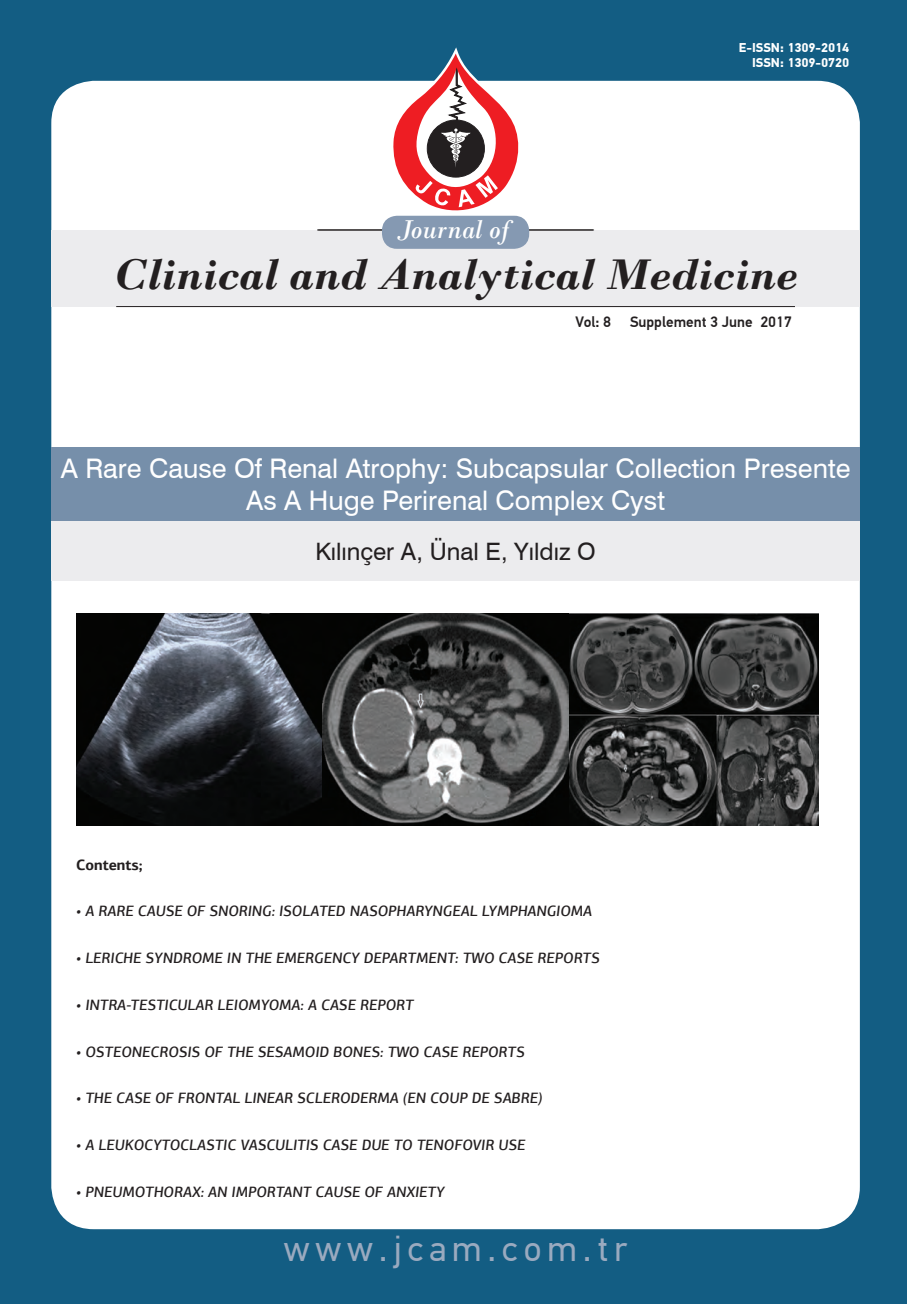
<style>
.page{position:relative;width:907px;height:1304px;background:#fff}
.page>*{position:absolute;margin:0;border:0;box-sizing:border-box;transform-origin:0 0}
.t1{font:italic 700 45px "Bodoni";color:#231f20}
.t2{font:36px "PF Din Text Pro";letter-spacing:.16em;color:#9aaabf}
.t3{font:27px/31.5px "Swiss 721 BT";color:#fff;text-align:center}
.t4{font:italic 27px "Bodoni";color:#fff}
.t5{font:24px "Swiss 721 BT";color:#231f20}
.t6{font:italic 500 15px "PF Agora Sans Pro";color:#231f20}
.t7{font:500 15px "PF Din Text Pro";color:#231f20}
.t8{font:700 15px "PF Agora Sans Pro";color:#231f20}
.t9{font:700 12.75px/15.3px "PF Din Text Pro";color:#fff;text-align:right}
</style>
<div class="page">
<div style="left:0;top:0;width:906px;height:1304px;background:#135d83"></div>
<div style="left:51px;top:81px;width:808px;height:1148px;background:#fff;border-radius:43px"></div>
<div style="left:51px;top:230px;width:808px;height:77px;background:#ececee"></div>
<svg style="left:390px;top:47px;width:133px;height:164px"></svg>
<hr style="left:317px;top:230px;width:277px;height:1px;background:#231f20">
<hr style="left:116px;top:306px;width:678px;height:1px;background:#231f20">
<div style="left:382px;top:216px;width:147px;height:33px;background:#8599b2;border-radius:15px"></div>
<div style="left:51px;top:517px;width:808px;height:63px;background:#ececee"></div>
<div style="left:51px;top:447px;width:808px;height:74px;background:#768faa"></div>
<img style="left:76px;top:613px;width:493px;height:213px">
<img style="left:569px;top:613px;width:248px;height:213px">
<p class="t9" style="left:738px;top:40px;width:112px">E-ISSN: 1309-2014<br>ISSN: 1309-0720</p>
<h3 class="t4" style="left:396px;top:214px;width:114px">Journal of</h3>
<h1 class="t1" style="left:113px;top:248px;width:686px">Clinical and Analytical Medicine</h1>
<p class="t7" style="left:575px;top:313px;width:37px">Vol: 8</p>
<p class="t7" style="left:629px;top:313px;width:163px">Supplement 3 June 2017</p>
<h3 class="t3" style="left:61px;top:452px;width:791px">A Rare Cause Of Renal Atrophy: Subcapsular Collection Presente<br>As A Huge Perirenal Complex Cyst</h3>
<h3 class="t5" style="left:315px;top:535px;width:282px">Kılınçer A, Ünal E, Yıldız O</h3>
<p class="t8" style="left:76px;top:855px;width:68px">Contents;</p>
<p class="t6" style="left:76px;top:902px;width:517px">• A RARE CAUSE OF SNORING: ISOLATED NASOPHARYNGEAL LYMPHANGIOMA</p>
<p class="t6" style="left:76px;top:948px;width:525px">• LERICHE SYNDROME IN THE EMERGENCY DEPARTMENT: TWO CASE REPORTS</p>
<p class="t6" style="left:76px;top:995px;width:339px">• INTRA-TESTICULAR LEIOMYOMA: A CASE REPORT</p>
<p class="t6" style="left:76px;top:1042px;width:450px">• OSTEONECROSIS OF THE SESAMOID BONES: TWO CASE REPORTS</p>
<p class="t6" style="left:76px;top:1089px;width:468px">• THE CASE OF FRONTAL LINEAR SCLERODERMA (EN COUP DE SABRE)</p>
<p class="t6" style="left:76px;top:1135px;width:450px">• A LEUKOCYTOCLASTIC VASCULITIS CASE DUE TO TENOFOVIR USE</p>
<p class="t6" style="left:76px;top:1182px;width:370px">• PNEUMOTHORAX: AN IMPORTANT CAUSE OF ANXIETY</p>
<h2 class="t2" style="left:284px;top:1227px;width:345px">www.jcam.com.tr</h2>
</div>
